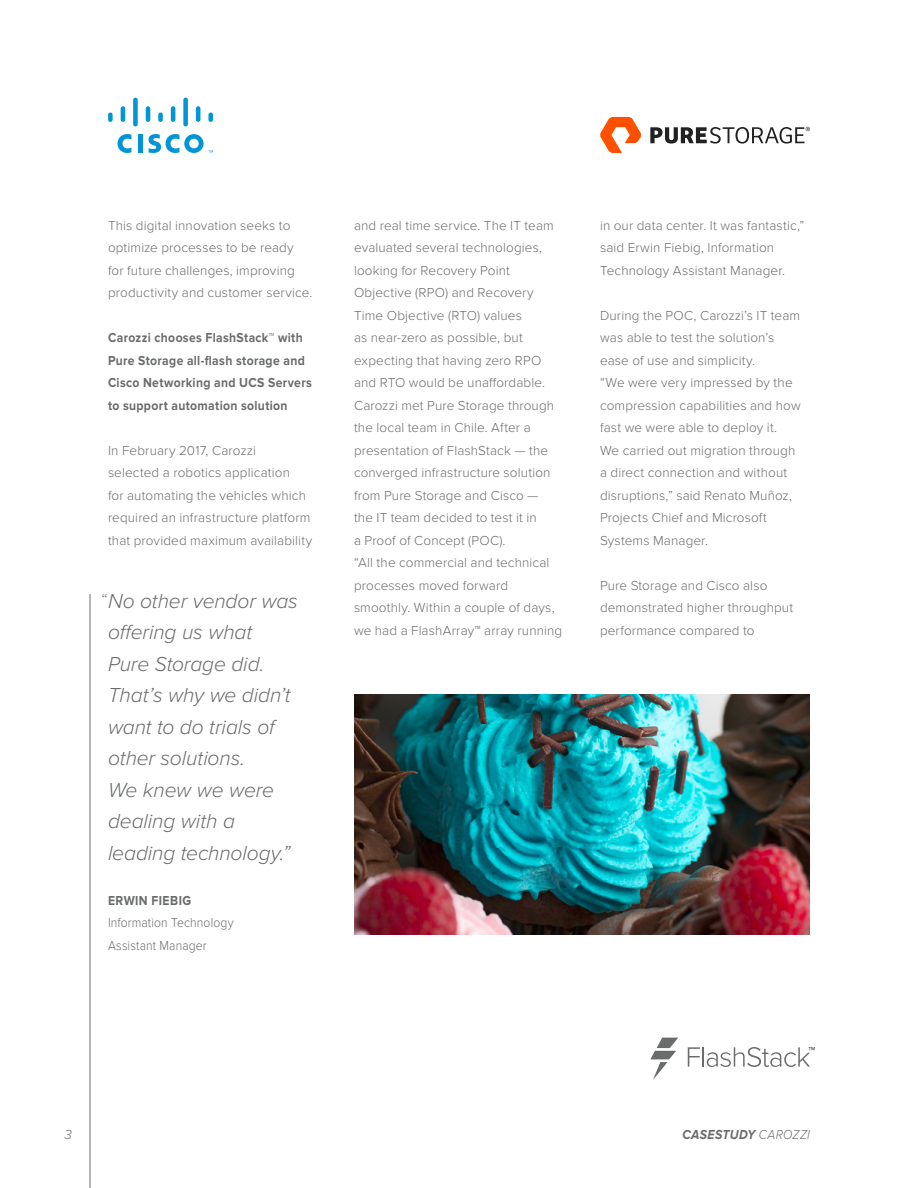
<style>
.page{position:relative;width:918px;height:1188px;background:#fff}
.page>*{position:absolute;margin:0;border:0;box-sizing:border-box;transform-origin:0 0}
.t1{font:italic 300 21px/31.5px "Proxima Nova";letter-spacing:-.005em;color:#6a6c6c}
.t2{font:15px "Proxima Nova";color:#231f20}
.t3{font:300 13.5px/22.5px "Proxima Nova";letter-spacing:.01em;color:#6a6c6c}
.t4{font:700 13.5px/22.5px "Proxima Nova";letter-spacing:.03em;color:#6a6c6c;scale:.9 1}
.t5{font:300 13.5px/22.5px "Proxima Nova";letter-spacing:.01em;color:#6a6c6c;scale:.9 1}
.t6{font:italic 700 13.5px "Proxima Nova";letter-spacing:.025em;color:#6a6c6c;scale:.9 1}
.t7{font:italic 300 13.5px "Proxima Nova";color:#6a6c6c}
.s1{font-family:"Proxima Nova T";font-weight:100;font-style:normal}
.s2{font-weight:300}
</style>
<div class="page">
<svg style="left:688px;top:1047px;width:12px;height:20px"></svg>
<hr style="left:702px;top:1047px;width:2px;height:20px;background:#6a6c6c">
<svg style="left:707px;top:1047px;width:103px;height:20px"></svg>
<svg style="left:650px;top:1038px;width:28px;height:42px"></svg>
<svg style="left:600px;top:117px;width:41px;height:36px"></svg>
<svg style="left:650px;top:127px;width:160px;height:17px"></svg>
<svg style="left:117px;top:134px;width:14px;height:19px"></svg>
<hr style="left:138px;top:134px;width:4px;height:19px;background:#0096d6">
<svg style="left:108px;top:113px;width:5px;height:9px"></svg>
<svg style="left:121px;top:106px;width:4px;height:16px"></svg>
<svg style="left:133px;top:98px;width:5px;height:28px"></svg>
<svg style="left:146px;top:106px;width:4px;height:16px"></svg>
<svg style="left:158px;top:113px;width:5px;height:9px"></svg>
<svg style="left:171px;top:106px;width:4px;height:16px"></svg>
<svg style="left:183px;top:98px;width:5px;height:28px"></svg>
<svg style="left:196px;top:106px;width:4px;height:16px"></svg>
<svg style="left:208px;top:113px;width:5px;height:9px"></svg>
<svg style="left:148px;top:134px;width:65px;height:19px"></svg>
<hr style="left:90px;top:594px;width:1px;height:594px;background:#6a6c6c">
<img style="left:354px;top:695px;width:456px;height:240px">
<p class="t3" style="left:108px;top:214px;width:206px">This digital innovation seeks to optimize processes to be ready for future challenges, improving productivity and customer service.</p>
<p class="t4" style="left:108px;top:327px;width:228px">Carozzi chooses FlashStack™ with Pure Storage all-flash storage and Cisco Networking and UCS Servers to support automation solution</p>
<p class="t3" style="left:108px;top:439px;width:206px">In February 2017, Carozzi<br>selected a robotics application<br>for automating the vehicles which required an infrastructure platform that provided maximum availability</p>
<p class="t1" style="left:108px;top:585px;width:191px;text-indent:-7px"><span class="s1">“</span>No other vendor was offering us what<br>Pure Storage did.<br>That’s why we didn’t want to do trials of other solutions.<br>We knew we were dealing with a leading technology.”</p>
<p class="t4" style="left:108px;top:889px;width:94px">ERWIN FIEBIG</p>
<p class="t5" style="left:108px;top:911px;width:141px">Information Technology<br>Assistant Manager</p>
<p class="t3" style="left:354px;top:214px;width:201px">and real time service. The IT team evaluated several technologies, looking for Recovery Point<br>Objective (RPO) and Recovery<br>Time Objective (RTO) values<br>as near-zero as possible, but expecting that having zero RPO and RTO would be unaffordable.</p>
<p class="t3" style="left:354px;top:394px;width:210px">Carozzi met Pure Storage through the local team in Chile. After a presentation of FlashStack — the converged infrastructure solution from Pure Storage and Cisco —<br>the IT team decided to test it in<br>a Proof of Concept (POC).<br>“All the commercial and technical processes moved forward smoothly. Within a couple of days, we had a FlashArray™ array running</p>
<p class="t3" style="left:600px;top:214px;width:206px">in our data center. It was fantastic,” said Erwin Fiebig, Information<br>Technology Assistant Manager.</p>
<p class="t3" style="left:600px;top:304px;width:202px">During the POC, Carozzi’s IT team was able to test the solution’s ease of use and simplicity.<br>“We were very impressed by the compression capabilities and how fast we were able to deploy it.<br>We carried out migration through a direct connection and without disruptions,” said Renato Muñoz,<br>Projects Chief and Microsoft<br>Systems Manager.</p>
<p class="t3" style="left:600px;top:574px;width:195px">Pure Storage and Cisco also demonstrated higher throughput performance compared to</p>
<p class="t2" style="left:808px;top:1044px;width:8px">™</p>
<p class="t7" style="left:65px;top:1127px;width:9px">3</p>
<p class="t6" style="left:683px;top:1126px;width:143px">CASESTUDY <span class="s2">CAROZZI</span></p>
</div>
